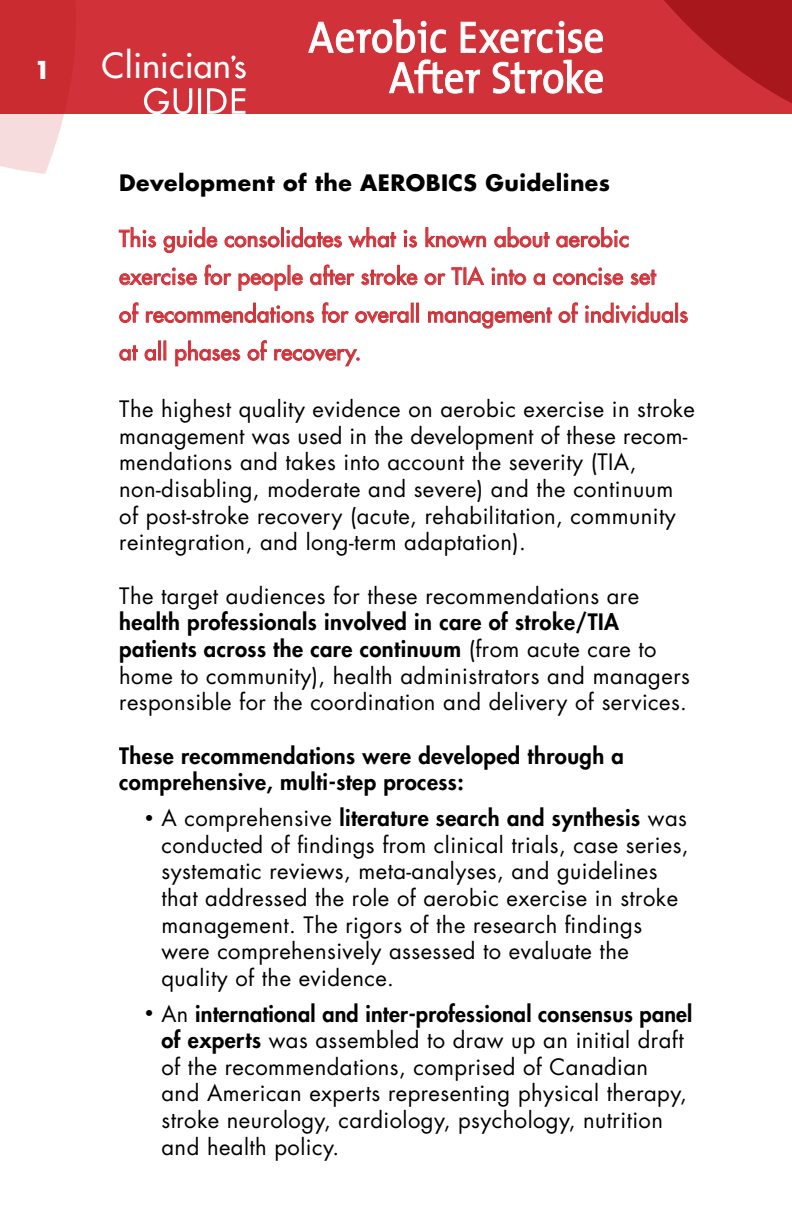
<style>
.page{position:relative;width:792px;height:1224px;background:#fff}
.page>*{position:absolute;margin:0;border:0;box-sizing:border-box;transform-origin:0 0}
.t1{font:500 33.8px "Futura Std";letter-spacing:.02em;color:#fff}
.t2{font:700 24px "Futura Std";color:#fff}
.t3{font:22px/26.6px "Futura Std";letter-spacing:.02em;color:#000}
.t4{font:500 22px/37.8px "Futura Std";letter-spacing:.02em;color:#d13239}
.t5{font:800 22px/26.6px "Futura Std";letter-spacing:.02em;color:#000}
.t6{font:700 22px "Futura Std";letter-spacing:.02em;color:#000}
.s1{font-weight:800}
.s2{font-size:16px}
</style>
<div class="page">
<svg style="left:119px;top:227px;width:37px;height:20px"></svg>
<svg style="left:164px;top:227px;width:53px;height:26px"></svg>
<svg style="left:225px;top:236px;width:55px;height:11px"></svg>
<div style="left:281px;top:227px;width:3px;height:20px;border:1px solid #d13239"></div>
<svg style="left:287px;top:227px;width:55px;height:20px"></svg>
<svg style="left:348px;top:227px;width:48px;height:21px"></svg>
<svg style="left:404px;top:230px;width:13px;height:17px"></svg>
<svg style="left:426px;top:227px;width:60px;height:21px"></svg>
<svg style="left:494px;top:227px;width:56px;height:20px"></svg>
<svg style="left:556px;top:227px;width:73px;height:20px"></svg>
<svg style="left:119px;top:268px;width:78px;height:17px"></svg>
<svg style="left:204px;top:265px;width:27px;height:20px"></svg>
<svg style="left:239px;top:273px;width:47px;height:18px"></svg>
<svg style="left:292px;top:273px;width:11px;height:12px"></svg>
<svg style="left:310px;top:265px;width:44px;height:20px"></svg>
<svg style="left:361px;top:265px;width:57px;height:20px"></svg>
<svg style="left:425px;top:273px;width:20px;height:12px"></svg>
<svg style="left:452px;top:266px;width:32px;height:19px"></svg>
<svg style="left:492px;top:268px;width:34px;height:17px"></svg>
<svg style="left:534px;top:273px;width:11px;height:12px"></svg>
<svg style="left:553px;top:268px;width:70px;height:17px"></svg>
<svg style="left:631px;top:270px;width:25px;height:15px"></svg>
<svg style="left:119px;top:302px;width:20px;height:21px"></svg>
<svg style="left:146px;top:303px;width:168px;height:20px"></svg>
<svg style="left:322px;top:302px;width:27px;height:21px"></svg>
<svg style="left:355px;top:303px;width:58px;height:21px"></svg>
<div style="left:416px;top:303px;width:3px;height:19px;border:1px solid #d13239"></div>
<svg style="left:428px;top:308px;width:124px;height:21px"></svg>
<svg style="left:559px;top:302px;width:19px;height:21px"></svg>
<svg style="left:585px;top:303px;width:88px;height:21px"></svg>
<div style="left:675px;top:303px;width:3px;height:19px;border:1px solid #d13239"></div>
<svg style="left:680px;top:311px;width:8px;height:12px"></svg>
<svg style="left:119px;top:345px;width:19px;height:16px"></svg>
<svg style="left:145px;top:349px;width:11px;height:12px"></svg>
<div style="left:158px;top:341px;width:3px;height:19px;border:1px solid #d13239"></div>
<svg style="left:164px;top:341px;width:2px;height:19px"></svg>
<svg style="left:175px;top:341px;width:65px;height:25px"></svg>
<svg style="left:248px;top:340px;width:19px;height:21px"></svg>
<svg style="left:274px;top:349px;width:85px;height:17px"></svg>
<div style="left:0;top:0;width:792px;height:114px;background:#d13239"></div>
<svg style="left:0;top:114px;width:64px;height:60px"></svg>
<svg style="left:664px;top:0;width:128px;height:103px"></svg>
<svg style="left:461px;top:21px;width:142px;height:32px"></svg>
<svg style="left:308px;top:19px;width:138px;height:34px"></svg>
<svg style="left:389px;top:59px;width:214px;height:35px"></svg>
<svg style="left:144px;top:88px;width:101px;height:26px"></svg>
<svg style="left:231px;top:56px;width:15px;height:23px"></svg>
<p class="t2" style="left:34px;top:54px;width:18px">1</p>
<h1 class="t1" style="left:101px;top:44px;width:131px">Clinician</h1>
<p class="t6" style="left:119px;top:168px;width:492px">Development of the AEROBICS Guidelines</p>
<p class="t4" style="left:119px;top:220px;width:570px">This guide consolidates what is known about aerobic exercise for people after stroke or TIA into a concise set<br>of recommendations for overall management of individuals at all phases of recovery.</p>
<p class="t3" style="left:119px;top:396px;width:577px">The highest quality evidence on aerobic exercise in stroke management was used in the development of these recom&shy;mendations and takes into account the severity (TIA, non-disabling, moderate and severe) and the continuum of post-stroke recovery (acute, rehabilitation, community reintegration, and long-term adaptation).</p>
<p class="t3" style="left:119px;top:583px;width:521px">The target audiences for these recommendations are</p>
<p class="t3" style="left:119px;top:609px;width:572px"><span class="s1">health professionals involved in care of stroke/TIA patients across the care continuum</span> (from acute care to home to community), health administrators and managers responsible for the coordination and delivery of services.</p>
<p class="t5" style="left:119px;top:742px;width:506px">These recommendations were developed through a comprehensive, multi-step process:</p>
<p class="t3" style="left:161px;top:805px;width:529px;text-indent:-17px"><span class="s2">•</span> A comprehensive <span class="s1">literature search and synthesis</span> was conducted of findings from clinical trials, case series, systematic reviews, meta-analyses, and guidelines that addressed the role of aerobic exercise in stroke management. The rigors of the research findings were comprehensively assessed to evaluate the quality of the evidence.</p>
<p class="t3" style="left:162px;top:1000px;width:532px;text-indent:-17px"><span class="s2">•</span> An <span class="s1">international and inter-professional consensus panel of experts</span> was assembled to draw up an initial draft of the recommendations, comprised of Canadian<br>and American experts representing physical therapy, stroke neurology, cardiology, psychology, nutrition and health policy.</p>
</div>
